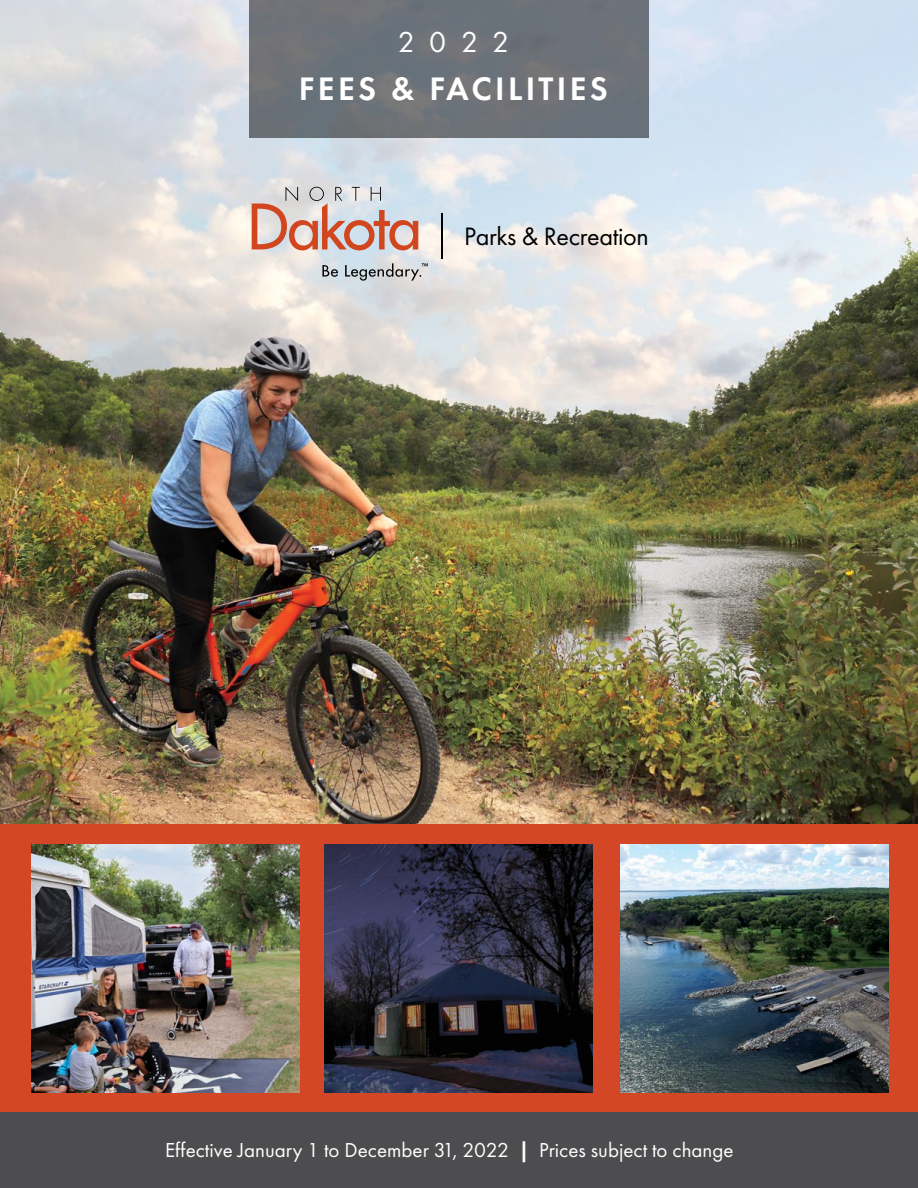
<style>
.page{position:relative;width:918px;height:1188px;background:#fff}
.page>*{position:absolute;margin:0;border:0;box-sizing:border-box;transform-origin:0 0}
.t1{font:600 33.75px "Futura PT";letter-spacing:.1em;color:#fff}
.t2{font:30px "Futura PT";color:#fff}
.t3{font:26.1px "Futura PT";letter-spacing:-.015em;color:#000}
.t4{font:21px "Futura PT";color:#fff}
.s1{font-weight:600}
</style>
<div class="page">
<img style="left:0;top:0;width:918px;height:824px">
<div style="left:250px;top:0;width:399px;height:138px;background:#6c7279"></div>
<div style="left:0;top:824px;width:918px;height:364px;background:#d34727"></div>
<hr style="left:441px;top:213px;width:1px;height:45px;background:#000">
<svg style="left:252px;top:187px;width:166px;height:63px;background:#d4b5af"></svg>
<svg style="left:322px;top:265px;width:16px;height:12px"></svg>
<svg style="left:345px;top:263px;width:83px;height:18px"></svg>
<div style="left:0;top:1112px;width:918px;height:76px;background:#4d4d4f"></div>
<img style="left:31px;top:844px;width:268px;height:248px">
<img style="left:325px;top:844px;width:268px;height:248px">
<img style="left:620px;top:844px;width:268px;height:248px">
<h2 class="t2" style="left:398px;top:24px;width:113px">2022</h2>
<h1 class="t1" style="left:299px;top:68px;width:311px">FEES &amp; FACILITIES</h1>
<p class="t3" style="left:464px;top:221px;width:186px">Parks &amp; Recreation</p>
<p class="t4" style="left:165px;top:1137px;width:570px">Effective January 1 to December 31, 2022 <span class="s1">|</span> Prices subject to change</p>
</div>
